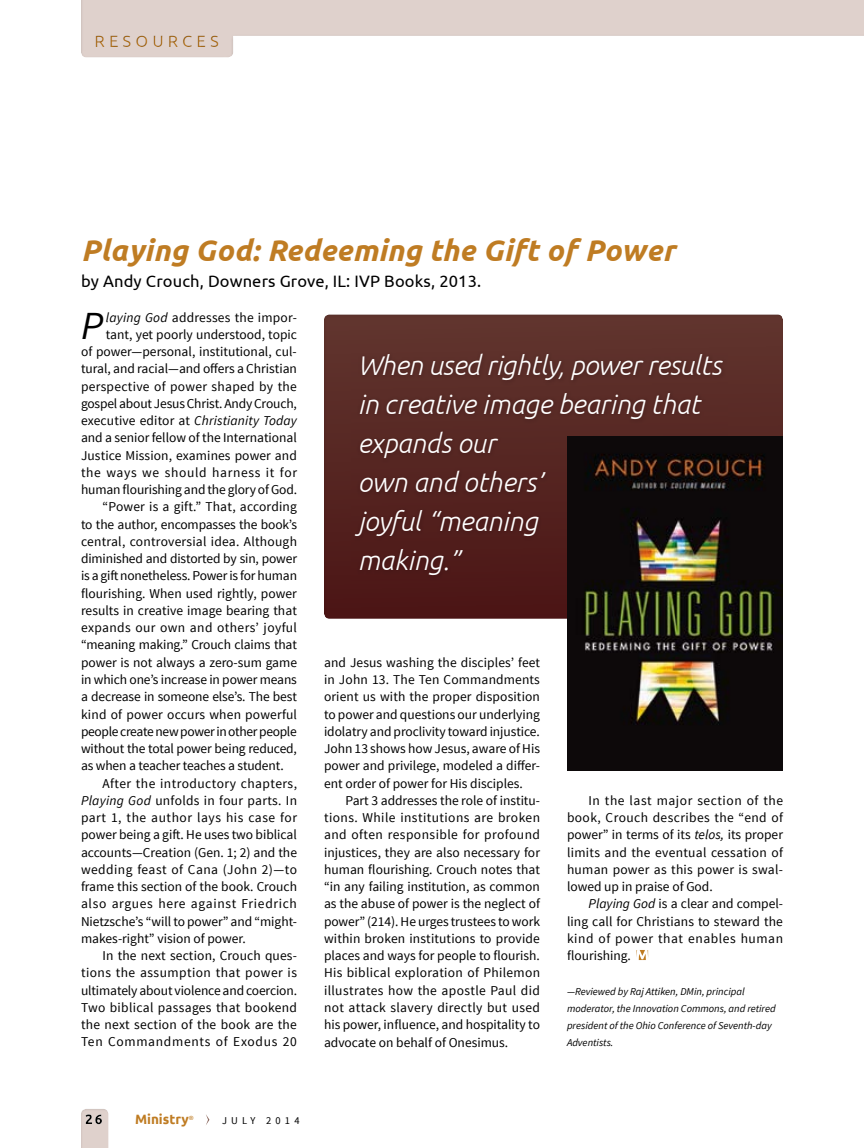
<style>
.page{position:relative;width:864px;height:1148px;background:#fff}
.page>*{position:absolute;margin:0;border:0;box-sizing:border-box;transform-origin:0 0}
.t1{font:italic 39.75px "Source Sans Pro";color:#000}
.t2{font:italic 700 30px "Ubuntu";letter-spacing:.01em;color:#bf7c23}
.t3{font:italic 300 27px/39px "Ubuntu";color:#fff}
.t4{font:16.5px "Ubuntu";letter-spacing:.01em;color:#000}
.t5{font:16.5px "Ubuntu";letter-spacing:.25em;color:#bf7c23}
.t6{font:13.5px/17.2px "Source Sans Pro";color:#000;text-align:justify}
.t7{font:13.5px "Source Sans Pro";letter-spacing:.02em;color:#000}
.t8{font:13.5px "Source Sans Pro";letter-spacing:.035em;color:#000}
.t9{font:13.5px "Source Sans Pro";letter-spacing:.05em;color:#000}
.t10{font:13.5px "Source Sans Pro";letter-spacing:.025em;color:#000}
.t11{font:13.5px "Source Sans Pro";letter-spacing:-.02em;color:#000}
.t12{font:13.5px "Source Sans Pro";letter-spacing:.03em;color:#000}
.t13{font:13.5px "Source Sans Pro";letter-spacing:.04em;color:#000}
.t14{font:700 13.5px "Ubuntu";color:#bf7c23}
.t15{font:italic 10.5px/17.2px "Source Sans Pro";color:#000}
.t16{font:10.5px "Source Sans Pro";letter-spacing:.4em;color:#000}
.s1{font-style:italic}
</style>
<div class="page">
<div style="left:69px;top:1097px;width:57px;height:51px;background:#000;opacity:.1"></div>
<svg style="left:206px;top:1114px;width:3px;height:11px"></svg>
<svg style="left:637px;top:950px;width:11px;height:10px"></svg>
<div style="left:69px;top:0;width:795px;height:134px;background:#000;opacity:.15"></div>
<div style="left:82px;top:20px;width:165px;height:38px;background:#000;opacity:.2"></div>
<div style="left:305px;top:298px;width:496px;height:327px;background:#000;opacity:.15"></div>
<img style="left:568px;top:436px;width:215px;height:334px">
<p class="t5" style="left:94px;top:31px;width:126px">RESOURCES</p>
<h2 class="t2" style="left:81px;top:232px;width:598px">Playing God: Redeeming the Gift of Power</h2>
<p class="t4" style="left:81px;top:271px;width:402px">by Andy Crouch, Downers Grove, IL: IVP Books, 2013.</p>
<h1 class="t1" style="left:81px;top:301px;width:23px">P</h1>
<p class="t6" style="left:106px;top:309px;width:193px"><span class="s1">laying God</span> addresses the impor-</p>
<p class="t6" style="left:106px;top:326px;width:193px">tant, yet poorly understood, topic</p>
<p class="t6" style="left:81px;top:343px;width:217px">of power—personal, institutional, cul-</p>
<p class="t6" style="left:81px;top:360px;width:218px">tural, and racial—and offers a Christian</p>
<p class="t10" style="left:81px;top:378px;width:217px">perspective of power shaped by the</p>
<p class="t6" style="left:81px;top:395px;width:217px">gospel about Jesus Christ. Andy Crouch,</p>
<p class="t6" style="left:81px;top:412px;width:217px">executive editor at <span class="s1">Christianity Today</span></p>
<p class="t6" style="left:81px;top:429px;width:217px">and a senior fellow of the International</p>
<p class="t6" style="left:81px;top:447px;width:217px">Justice Mission, examines power and</p>
<p class="t9" style="left:81px;top:464px;width:218px">the ways we should harness it for</p>
<p class="t6" style="left:81px;top:481px;width:218px">human flourishing and the glory of God.</p>
<p class="t6" style="left:103px;top:498px;width:196px">“Power is a gift.” That, according</p>
<p class="t6" style="left:81px;top:516px;width:218px">to the author, encompasses the book’s</p>
<p class="t7" style="left:81px;top:533px;width:218px">central, controversial idea. Although</p>
<p class="t6" style="left:81px;top:550px;width:218px">diminished and distorted by sin, power</p>
<p class="t6" style="left:81px;top:567px;width:218px">is a gift nonetheless. Power is for human</p>
<p class="t6" style="left:81px;top:585px;width:217px">flourishing. When used rightly, power</p>
<p class="t6" style="left:81px;top:602px;width:217px">results in creative image bearing that</p>
<p class="t12" style="left:81px;top:619px;width:218px">expands our own and others’ joyful</p>
<p class="t6" style="left:81px;top:636px;width:217px">“meaning making.” Crouch claims that</p>
<p class="t6" style="left:81px;top:654px;width:218px">power is not always a zero-sum game</p>
<p class="t6" style="left:81px;top:671px;width:217px">in which one’s increase in power means</p>
<p class="t6" style="left:81px;top:688px;width:217px">a decrease in someone else’s. The best</p>
<p class="t6" style="left:81px;top:705px;width:218px">kind of power occurs when powerful</p>
<p class="t11" style="left:81px;top:723px;width:217px">people create new power in other people</p>
<p class="t6" style="left:81px;top:740px;width:218px">without the total power being reduced,</p>
<p class="t6" style="left:81px;top:757px;width:204px">as when a teacher teaches a student.</p>
<p class="t8" style="left:103px;top:774px;width:196px">After the introductory chapters,</p>
<p class="t7" style="left:81px;top:792px;width:218px"><span class="s1">Playing God</span> unfolds in four parts. In</p>
<p class="t13" style="left:81px;top:809px;width:218px">part 1, the author lays his case for</p>
<p class="t6" style="left:81px;top:826px;width:218px">power being a gift. He uses two biblical</p>
<p class="t6" style="left:81px;top:843px;width:218px">accounts—Creation (Gen. 1; 2) and the</p>
<p class="t8" style="left:81px;top:861px;width:218px">wedding feast of Cana (John 2)—to</p>
<p class="t6" style="left:81px;top:878px;width:218px">frame this section of the book. Crouch</p>
<p class="t9" style="left:81px;top:895px;width:217px">also argues here against Friedrich</p>
<p class="t6" style="left:81px;top:912px;width:218px">Nietzsche’s “will to power” and “might-</p>
<p class="t6" style="left:81px;top:930px;width:166px">makes-right” vision of power.</p>
<p class="t6" style="left:103px;top:947px;width:196px">In the next section, Crouch ques-</p>
<p class="t8" style="left:81px;top:964px;width:218px">tions the assumption that power is</p>
<p class="t6" style="left:81px;top:981px;width:218px">ultimately about violence and coercion.</p>
<p class="t10" style="left:81px;top:999px;width:218px">Two biblical passages that bookend</p>
<p class="t7" style="left:81px;top:1016px;width:217px">the next section of the book are the</p>
<p class="t9" style="left:81px;top:1033px;width:217px">Ten Commandments of Exodus 20</p>
<h3 class="t3" style="left:358px;top:345px;width:365px">When used rightly, power results in creative image bearing that expands our<br>own and others’<br>joyful “meaning<br>making.”</h3>
<p class="t6" style="left:324px;top:654px;width:218px">and Jesus washing the disciples’ feet in John 13. The Ten Commandments orient us with the proper disposition to power and questions our underlying idolatry and proclivity toward injustice.<br>John 13 shows how Jesus, aware of His power and privilege, modeled a differ&shy;ent order of power for His disciples.</p>
<p class="t6" style="left:324px;top:792px;width:218px;text-indent:22px">Part 3 addresses the role of institu&shy;tions. While institutions are broken and often responsible for profound injustices, they are also necessary for human flourishing. Crouch notes that “in any failing institution, as common as the abuse of power is the neglect of power” (214). He urges trustees to work within broken institutions to provide places and ways for people to flourish.<br>His biblical exploration of Philemon illustrates how the apostle Paul did not attack slavery directly but used his power, influence, and hospitality to advocate on behalf of Onesimus.</p>
<p class="t6" style="left:567px;top:792px;width:218px;text-indent:22px">In the last major section of the book, Crouch describes the “end of power” in terms of its <span class="s1">telos,</span> its proper limits and the eventual cessation of human power as this power is swal&shy;lowed up in praise of God.</p>
<p class="t6" style="left:567px;top:895px;width:218px;text-indent:22px"><span class="s1">Playing God</span> is a clear and compel&shy;ling call for Christians to steward the kind of power that enables human flourishing.</p>
<p class="t15" style="left:567px;top:982px;width:210px">—Reviewed by Raj Attiken, DMin, principal moderator, the Innovation Commons, and retired president of the Ohio Conference of Seventh-day Adventists.</p>
<p class="t14" style="left:135px;top:1111px;width:60px">Ministry<sup>®</sup></p>
<p class="t16" style="left:222px;top:1114px;width:79px">JULY 2014</p>
</div>
